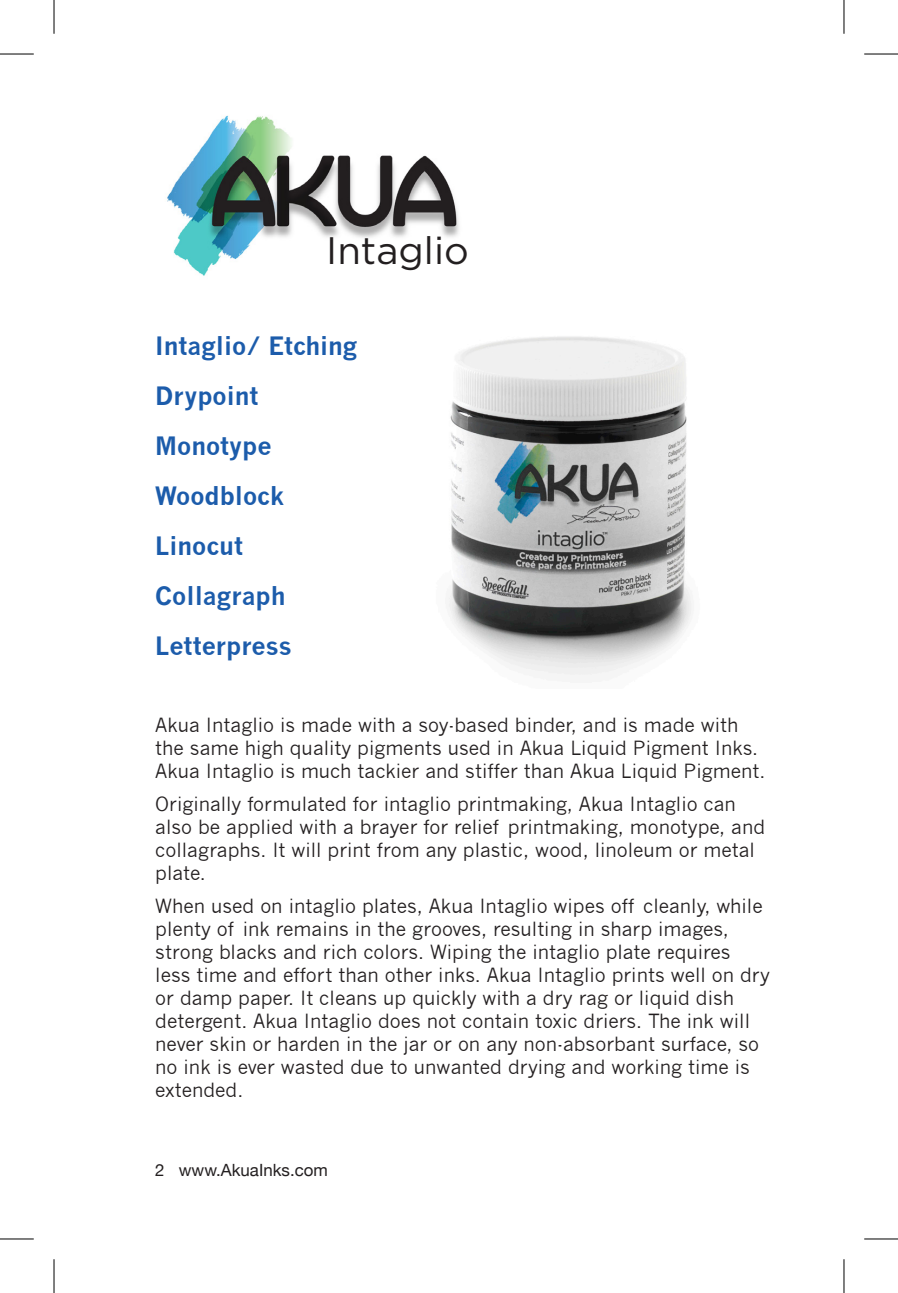
<style>
.page{position:relative;width:898px;height:1293px;background:#fff}
.page>*{position:absolute;margin:0;border:0;box-sizing:border-box;transform-origin:0 0}
.t1{font:38.25px "Gotham";color:#231f20}
.Body{font:700 24.75px "News Gothic";color:#1c5cab}
.Body-2{font:19.12px/22.9px "News Gothic";color:#231f20}
.t2{font:16.88px "Helvetica Neue";color:#231f20}
</style>
<div class="page">
<img style="left:167px;top:115px;width:292px;height:161px">
<img style="left:448px;top:336px;width:244px;height:339px">
<hr style="left:0;top:54px;width:34px;height:1px;background:#000">
<hr style="left:864px;top:54px;width:34px;height:1px;background:#000">
<hr style="left:0;top:1238px;width:34px;height:1px;background:#000">
<hr style="left:864px;top:1238px;width:34px;height:1px;background:#000">
<hr style="left:54px;top:0;width:1px;height:34px;background:#000">
<hr style="left:54px;top:1259px;width:1px;height:34px;background:#000">
<hr style="left:843px;top:0;width:1px;height:34px;background:#000">
<hr style="left:843px;top:1259px;width:1px;height:34px;background:#000">
<p class="t1" style="left:326px;top:230px;width:144px">Intaglio</p>
<p class="Body" style="left:155px;top:331px;width:203px">Intaglio/ Etching</p>
<p class="Body" style="left:155px;top:381px;width:105px">Drypoint</p>
<p class="Body" style="left:155px;top:431px;width:118px">Monotype</p>
<p class="Body" style="left:155px;top:481px;width:131px">Woodblock</p>
<p class="Body" style="left:155px;top:531px;width:89px">Linocut</p>
<p class="Body" style="left:155px;top:581px;width:132px">Collagraph</p>
<p class="Body" style="left:155px;top:631px;width:138px">Letterpress</p>
<p class="Body-2" style="left:155px;top:713px;width:612px">Akua Intaglio is made with a soy-based binder, and is made with the same high quality pigments used in Akua Liquid Pigment Inks.<br>Akua Intaglio is much tackier and stiffer than Akua Liquid Pigment.</p>
<p class="Body-2" style="left:155px;top:792px;width:611px">Originally formulated for intaglio printmaking, Akua Intaglio can also be applied with a brayer for relief printmaking, monotype, and collagraphs. It will print from any plastic, wood, linoleum or metal plate.</p>
<p class="Body-2" style="left:155px;top:894px;width:616px">When used on intaglio plates, Akua Intaglio wipes off cleanly, while plenty of ink remains in the grooves, resulting in sharp images, strong blacks and rich colors. Wiping the intaglio plate requires less time and effort than other inks. Akua Intaglio prints well on dry or damp paper. It cleans up quickly with a dry rag or liquid dish detergent. Akua Intaglio does not contain toxic driers. The ink will never skin or harden in the jar or on any non-absorbant surface, so no ink is ever wasted due to unwanted drying and working time is extended.</p>
<p class="t2" style="left:155px;top:1159px;width:174px">2 www.AkuaInks.com</p>
</div>
